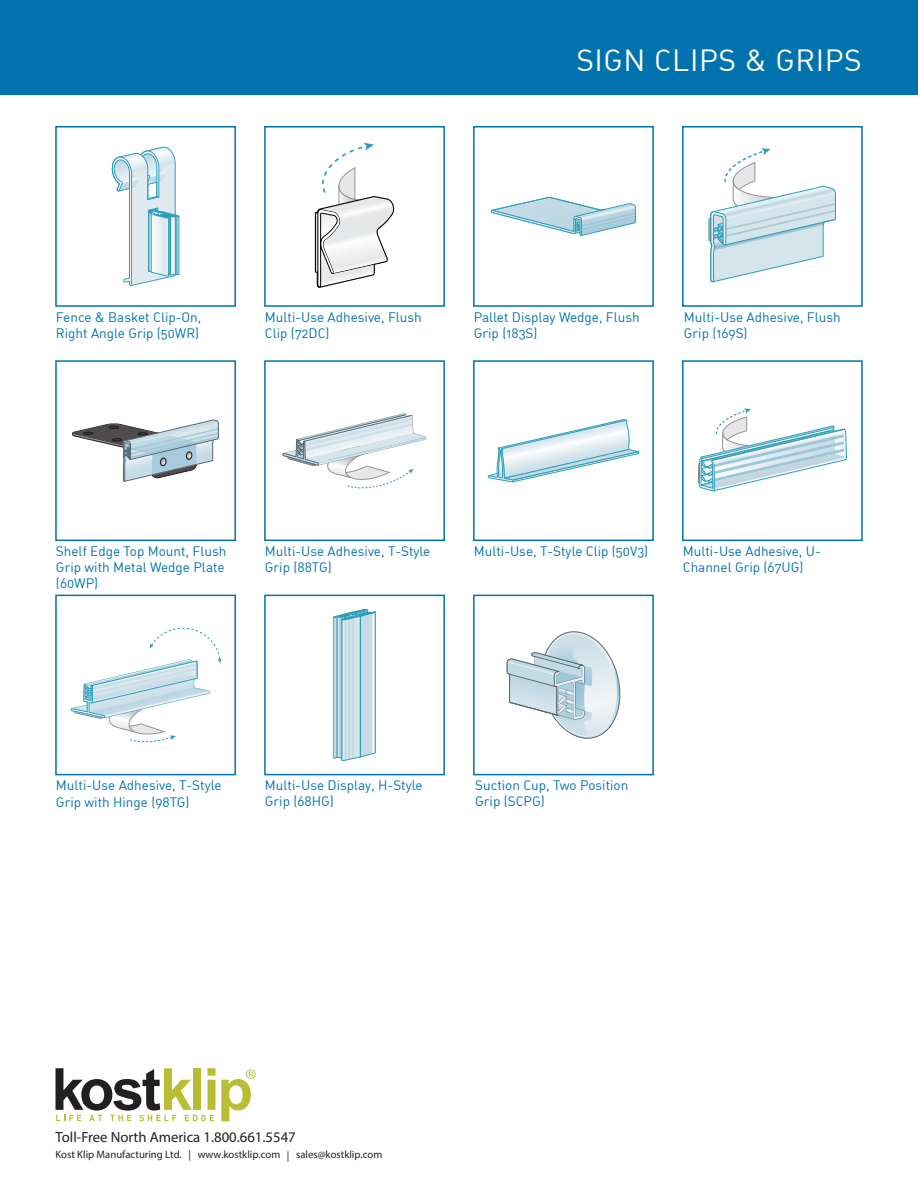
<style>
.page{position:relative;width:918px;height:1188px;background:#fff}
.page>*{position:absolute;margin:0;border:0;box-sizing:border-box;transform-origin:0 0}
.t1{font:30px "DIN Regular Alternate";letter-spacing:.02em;color:#fff}
.t2{font:14.7px "Myriad Pro";color:#221f1f}
.t3{font:13.5px/16.2px "DIN Regular Alternate";color:#0073ae}
.t4{font:10.65px "Myriad Pro";color:#221f1f}
</style>
<div class="page">
<svg style="left:72px;top:420px;width:147px;height:62px"></svg>
<div style="left:55px;top:360px;width:181px;height:181px;border:2px solid #0073ae"></div>
<svg style="left:283px;top:413px;width:143px;height:76px"></svg>
<div style="left:264px;top:360px;width:181px;height:181px;border:2px solid #0073ae"></div>
<svg style="left:488px;top:420px;width:151px;height:62px"></svg>
<div style="left:473px;top:360px;width:181px;height:181px;border:2px solid #0073ae"></div>
<svg style="left:698px;top:408px;width:149px;height:83px"></svg>
<div style="left:682px;top:360px;width:181px;height:181px;border:2px solid #0073ae"></div>
<svg style="left:71px;top:627px;width:151px;height:116px"></svg>
<div style="left:55px;top:595px;width:181px;height:180px;border:2px solid #0073ae"></div>
<svg style="left:333px;top:609px;width:43px;height:152px;background:#b6d7e2"></svg>
<div style="left:264px;top:595px;width:181px;height:180px;border:2px solid #0073ae"></div>
<svg style="left:507px;top:631px;width:114px;height:108px"></svg>
<div style="left:473px;top:595px;width:181px;height:180px;border:2px solid #0073ae"></div>
<div style="left:0;top:0;width:918px;height:94px;background:#0073ae"></div>
<svg style="left:221px;top:1069px;width:35px;height:52px"></svg>
<svg style="left:56px;top:1068px;width:159px;height:53px"></svg>
<svg style="left:111px;top:147px;width:68px;height:139px"></svg>
<div style="left:55px;top:126px;width:181px;height:181px;border:2px solid #0073ae"></div>
<svg style="left:314px;top:143px;width:81px;height:145px"></svg>
<div style="left:264px;top:126px;width:181px;height:181px;border:2px solid #0073ae"></div>
<svg style="left:491px;top:197px;width:145px;height:39px"></svg>
<div style="left:473px;top:126px;width:181px;height:181px;border:2px solid #0073ae"></div>
<div style="left:709px;top:219px;width:2px;height:22px;border:1px solid #939598"></div>
<div style="left:709px;top:219px;width:2px;height:21px;border:1px solid #939598"></div>
<svg style="left:710px;top:148px;width:126px;height:135px"></svg>
<div style="left:682px;top:126px;width:181px;height:181px;border:2px solid #0073ae"></div>
<h1 class="t1" style="left:576px;top:41px;width:287px">SIGN CLIPS &amp; GRIPS</h1>
<p class="t3" style="left:56px;top:308px;width:147px">Fence &amp; Basket Clip-On,<br>Right Angle Grip (50WR)</p>
<p class="t3" style="left:265px;top:308px;width:158px">Multi-Use Adhesive, Flush<br>Clip (72DC)</p>
<p class="t3" style="left:474px;top:308px;width:167px">Pallet Display Wedge, Flush<br>Grip (183S)</p>
<p class="t3" style="left:684px;top:308px;width:158px">Multi-Use Adhesive, Flush<br>Grip (169S)</p>
<p class="t3" style="left:56px;top:543px;width:172px">Shelf Edge Top Mount, Flush<br>Grip with Metal Wedge Plate (60WP)</p>
<p class="t3" style="left:265px;top:543px;width:167px">Multi-Use Adhesive, T-Style<br>Grip (88TG)</p>
<p class="t3" style="left:474px;top:543px;width:176px">Multi-Use, T-Style Clip (50V3)</p>
<p class="t3" style="left:683px;top:543px;width:140px">Multi-Use Adhesive, U-<br>Channel Grip (67UG)</p>
<p class="t3" style="left:56px;top:777px;width:167px">Multi-Use Adhesive, T-Style<br>Grip with Hinge (98TG)</p>
<p class="t3" style="left:265px;top:777px;width:159px">Multi-Use Display, H-Style<br>Grip (68HG)</p>
<p class="t3" style="left:475px;top:777px;width:155px">Suction Cup, Two Position<br>Grip (SCPG)</p>
<p class="t2" style="left:56px;top:1128px;width:242px">Toll-Free North America 1.800.661.5547</p>
<p class="t4" style="left:56px;top:1148px;width:328px">Kost Klip Manufacturing Ltd. | www.kostklip.com | sales@kostklip.com</p>
</div>
